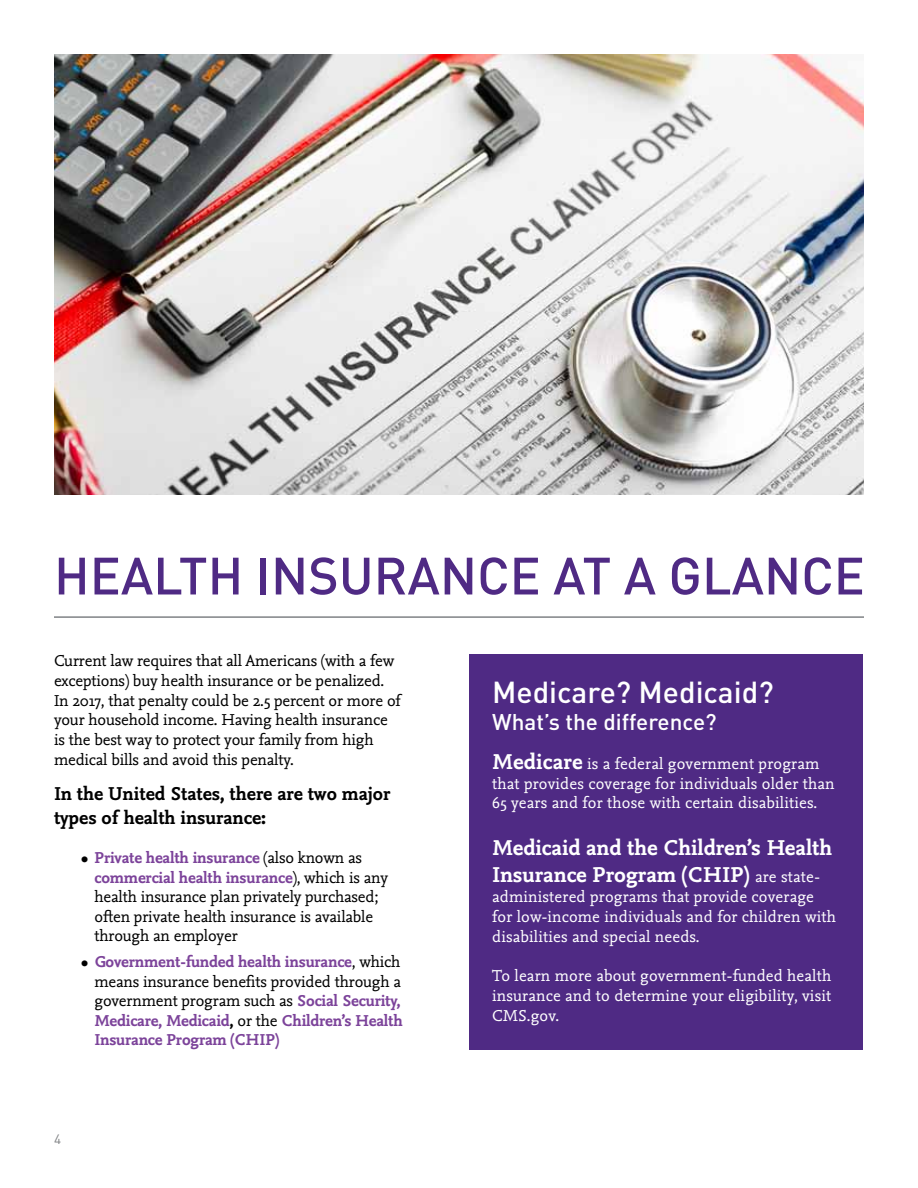
<style>
.page{position:relative;width:918px;height:1188px;background:#fff}
.page>*{position:absolute;margin:0;border:0;box-sizing:border-box;transform-origin:0 0}
.t1{font:500 51.75px "DINOT";color:#4f2a84}
.t2{font:500 30px "DINOT";color:#fff}
.t3{font:700 22.5px/27px "Nexus Mix OT";color:#fff}
.t4{font:500 22.5px "DINOT";color:#fff}
.t5{font:700 19.5px/23.4px "Nexus Mix OT";color:#000}
.t6{font:16.5px/19.8px "Nexus Mix OT";letter-spacing:-.01em;color:#000}
.t7{font:16.5px/19.8px "Nexus Mix OT";letter-spacing:.01em;color:#fff}
.t8{font:700 16.5px/19.5px "Nexus Mix OT";letter-spacing:-.01em;color:#7c439a}
.t9{font:13.5px "DINOT";color:#808285}
.s1{font-weight:700}
.s2{font-weight:700;color:#7c439a}
.s3{color:#000}
.s4{font-weight:400;color:#000}
.s5{font-weight:700;font-size:22.5px}
.s6{font-weight:400;font-size:16.5px}
</style>
<div class="page">
<div style="left:470px;top:654px;width:393px;height:395px;background:#4f2a84"></div>
<hr style="left:54px;top:616px;width:810px;height:2px;background:#808285">
<img style="left:54px;top:54px;width:810px;height:441px">
<h1 class="t1" style="left:54px;top:543px;width:288px">HEALTH INSUR</h1>
<h1 class="t1" style="left:408px;top:543px;width:424px">ANCE AT A GLANCE</h1>
<p class="t6" style="left:54px;top:651px;width:348px">Current law requires that all Americans (with a few exceptions) buy health insurance or be penalized.<br>In 2017, that penalty could be 2.5 percent or more of your household income. Having health insurance is the best way to protect your family from high medical bills and avoid this penalty.</p>
<p class="t5" style="left:54px;top:783px;width:338px">In the United States, there are two major types of health insurance:</p>
<p class="t6" style="left:94px;top:849px;width:295px;text-indent:-13px"><span class="s1">•</span> <span class="s2">Private health insurance</span> (also known as <span class="s2">commercial health insurance</span>), which is any health insurance plan privately purchased; often private health insurance is available through an employer</p>
<p class="t8" style="left:94px;top:953px;width:310px;text-indent:-13px"><span class="s3">•</span> Government-funded health insurance<span class="s4">, which means insurance benefits provided through a government program such as</span> Social Security, Medicare, Medicaid<span class="s3">,</span> <span class="s4">or the</span> Children’s Health Insurance Program (CHIP)</p>
<p class="t9" style="left:54px;top:1131px;width:9px">4</p>
<h2 class="t2" style="left:492px;top:673px;width:283px">Medicare? Medicaid?</h2>
<h3 class="t4" style="left:492px;top:707px;width:226px">What’s the difference?</h3>
<p class="t7" style="left:492px;top:754px;width:344px"><span class="s5">Medicare</span> is a federal government program that provides coverage for individuals older than<br>65 years and for those with certain disabilities.</p>
<h3 class="t3" style="left:492px;top:835px;width:341px">Medicaid and the Children’s Health<br>Insurance Program (CHIP) <span class="s6">are state-</span></h3>
<p class="t7" style="left:492px;top:887px;width:345px">administered programs that provide coverage for low-income individuals and for children with disabilities and special needs.</p>
<p class="t7" style="left:492px;top:966px;width:341px;text-align:justify">To learn more about government-funded health insurance and to determine your eligibility, visit CMS.gov.</p>
</div>
